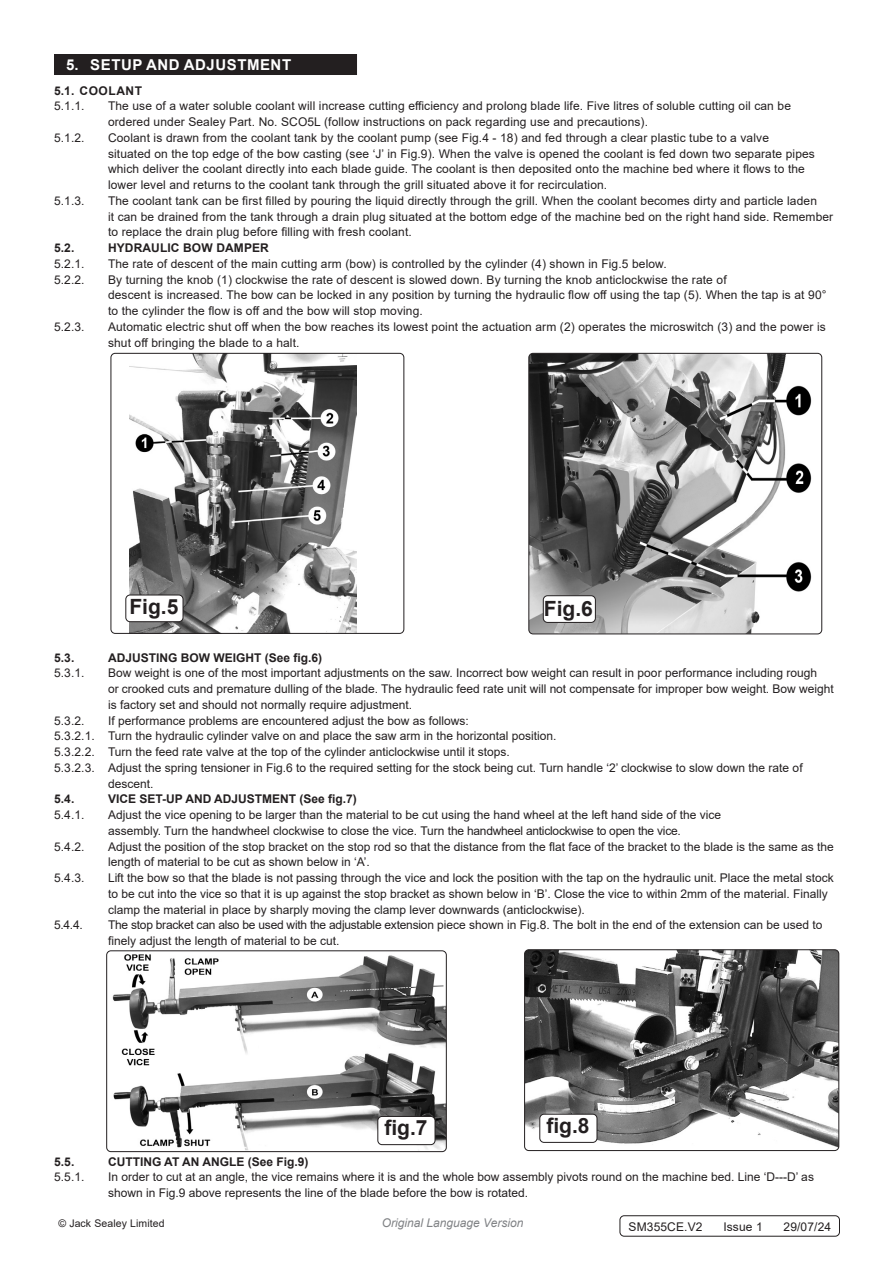
<style>
.page{position:relative;width:893px;height:1263px;background:#fff}
.page>*{position:absolute;margin:0;border:0;box-sizing:border-box;transform-origin:0 0}
.t1{font:700 21px "Arial";color:#231f20}
.t2{font:700 15px "Arial";letter-spacing:.035em;color:#fff}
.Body{font:12px/15.8px "Arial";color:#231f20}
.t3{font:700 12px "Arial";color:#231f20}
.Body__Footer{font:12px "Arial";letter-spacing:.01em;color:#231f20}
.t4{font:italic 12px "Arial";color:#808285}
.t5{font:700 12px "Arial";letter-spacing:.045em;color:#231f20}
.Body__Justified__7pt{font:10.5px "Arial";letter-spacing:.01em;color:#231f20}
</style>
<div class="page">
<img style="left:130px;top:355px;width:227px;height:277px">
<div style="left:111px;top:353px;width:293px;height:281px;border:1px solid #231f20;border-radius:4px"></div>
<img style="left:530px;top:353px;width:292px;height:281px">
<div style="left:528px;top:353px;width:294px;height:281px;border:1px solid #231f20;border-radius:4px"></div>
<div style="left:543px;top:596px;width:52px;height:26px;background:#fff;border-radius:4px"></div>
<div style="left:543px;top:595px;width:53px;height:28px;border:1px solid #231f20;border-radius:4px"></div>
<div style="left:126px;top:595px;width:57px;height:27px;background:#fff;border-radius:4px"></div>
<div style="left:125px;top:595px;width:58px;height:27px;border:1px solid #231f20;border-radius:4px"></div>
<div style="left:54px;top:54px;width:303px;height:21px;background:#231f20"></div>
<img style="left:108px;top:952px;width:337px;height:198px">
<div style="left:106px;top:950px;width:341px;height:202px;border:1px solid #231f20;border-radius:4px"></div>
<img style="left:526px;top:951px;width:313px;height:199px">
<div style="left:524px;top:949px;width:315px;height:202px;border:1px solid #231f20;border-radius:4px"></div>
<div style="left:378px;top:1116px;width:57px;height:28px;background:#fff;border-radius:4px"></div>
<div style="left:377px;top:1116px;width:58px;height:29px;border:1px solid #231f20;border-radius:4px"></div>
<div style="left:540px;top:1114px;width:57px;height:28px;background:#fff;border-radius:4px"></div>
<div style="left:539px;top:1114px;width:58px;height:29px;border:1px solid #231f20;border-radius:4px"></div>
<div style="left:620px;top:1215px;width:220px;height:21px;border:1px solid #231f20;border-radius:4px"></div>
<p class="t2" style="left:66px;top:54px;width:226px">5. SETUP AND ADJUSTMENT</p>
<p class="t5" style="left:54px;top:82px;width:90px">5.1. COOLANT</p>
<p class="Body" style="left:54px;top:98px;width:32px">5.1.1.</p>
<p class="Body" style="left:108px;top:98px;width:684px">The use of a water soluble coolant will increase cutting efficiency and prolong blade life. Five litres of soluble cutting oil can be ordered under Sealey Part. No. SCO5L (follow instructions on pack regarding use and precautions).</p>
<p class="Body" style="left:54px;top:130px;width:32px">5.1.2.</p>
<p class="Body" style="left:108px;top:130px;width:708px">Coolant is drawn from the coolant tank by the coolant pump (see Fig.4 - 18) and fed through a clear plastic tube to a valve<br>situated on the top edge of the bow casting (see ‘J’ in Fig.9). When the valve is opened the coolant is fed down two separate pipes which deliver the coolant directly into each blade guide. The coolant is then deposited onto the machine bed where it flows to the lower level and returns to the coolant tank through the grill situated above it for recirculation.</p>
<p class="Body" style="left:54px;top:193px;width:32px">5.1.3.</p>
<p class="Body" style="left:108px;top:193px;width:727px">The coolant tank can be first filled by pouring the liquid directly through the grill. When the coolant becomes dirty and particle laden<br>it can be drained from the tank through a drain plug situated at the bottom edge of the machine bed on the right hand side. Remember to replace the drain plug before filling with fresh coolant.</p>
<p class="t3" style="left:54px;top:239px;width:22px">5.2.</p>
<p class="t3" style="left:108px;top:239px;width:162px">HYDRAULIC BOW DAMPER</p>
<p class="Body" style="left:54px;top:256px;width:32px">5.2.1.</p>
<p class="Body" style="left:108px;top:256px;width:560px">The rate of descent of the main cutting arm (bow) is controlled by the cylinder (4) shown in Fig.5 below.</p>
<p class="Body" style="left:54px;top:271px;width:32px">5.2.2.</p>
<p class="Body" style="left:108px;top:271px;width:620px">By turning the knob (1) clockwise the rate of descent is slowed down. By turning the knob anticlockwise the rate of</p>
<p class="Body" style="left:108px;top:287px;width:720px">descent is increased. The bow can be locked in any position by turning the hydraulic flow off using the tap (5). When the tap is at 90° to the cylinder the flow is off and the bow will stop moving.</p>
<p class="Body" style="left:54px;top:319px;width:32px">5.2.3.</p>
<p class="Body" style="left:108px;top:319px;width:719px">Automatic electric shut off when the bow reaches its lowest point the actuation arm (2) operates the microswitch (3) and the power is shut off bringing the blade to a halt.</p>
<p class="t1" style="left:129px;top:591px;width:51px">Fig.5</p>
<p class="t1" style="left:544px;top:594px;width:51px">Fig.6</p>
<p class="t3" style="left:54px;top:649px;width:22px">5.3.</p>
<p class="t3" style="left:108px;top:649px;width:216px">ADJUSTING BOW WEIGHT (See fig.6)</p>
<p class="Body" style="left:54px;top:665px;width:32px">5.3.1.</p>
<p class="Body" style="left:108px;top:665px;width:727px">Bow weight is one of the most important adjustments on the saw. Incorrect bow weight can result in poor performance including rough<br>or crooked cuts and premature dulling of the blade. The hydraulic feed rate unit will not compensate for improper bow weight. Bow weight is factory set and should not normally require adjustment.</p>
<p class="Body" style="left:54px;top:712px;width:32px">5.3.2.</p>
<p class="Body" style="left:108px;top:712px;width:362px">If performance problems are encountered adjust the bow as follows:</p>
<p class="Body" style="left:54px;top:728px;width:504px">5.3.2.1. Turn the hydraulic cylinder valve on and place the saw arm in the horizontal position.</p>
<p class="Body" style="left:54px;top:744px;width:457px">5.3.2.2. Turn the feed rate valve at the top of the cylinder anticlockwise until it stops.</p>
<p class="Body" style="left:108px;top:760px;width:696px;text-indent:-54px">5.3.2.3. Adjust the spring tensioner in Fig.6 to the required setting for the stock being cut. Turn handle ‘2’ clockwise to slow down the rate of descent.</p>
<p class="t3" style="left:54px;top:791px;width:22px">5.4.</p>
<p class="t3" style="left:108px;top:791px;width:250px">VICE SET-UP AND ADJUSTMENT (See fig.7)</p>
<p class="Body" style="left:54px;top:807px;width:32px">5.4.1.</p>
<p class="Body" style="left:108px;top:807px;width:615px">Adjust the vice opening to be larger than the material to be cut using the hand wheel at the left hand side of the vice assembly. Turn the handwheel clockwise to close the vice. Turn the handwheel anticlockwise to open the vice.</p>
<p class="Body" style="left:54px;top:838px;width:32px">5.4.2.</p>
<p class="Body" style="left:108px;top:838px;width:727px">Adjust the position of the stop bracket on the stop rod so that the distance from the flat face of the bracket to the blade is the same as the length of material to be cut as shown below in ‘A’.</p>
<p class="Body" style="left:54px;top:870px;width:32px">5.4.3.</p>
<p class="Body" style="left:108px;top:870px;width:727px">Lift the bow so that the blade is not passing through the vice and lock the position with the tap on the hydraulic unit. Place the metal stock to be cut into the vice so that it is up against the stop bracket as shown below in ‘B’. Close the vice to within 2mm of the material. Finally clamp the material in place by sharply moving the clamp lever downwards (anticlockwise).</p>
<p class="Body" style="left:54px;top:917px;width:30px">5.4.4.</p>
<p class="Body" style="left:108px;top:917px;width:716px">The stop bracket can also be used with the adjustable extension piece shown in Fig.8. The bolt in the end of the extension can be used to finely adjust the length of material to be cut.</p>
<p class="t1" style="left:384px;top:1113px;width:45px">fig.7</p>
<p class="t1" style="left:546px;top:1111px;width:45px">fig.8</p>
<p class="t3" style="left:54px;top:1153px;width:22px">5.5.</p>
<p class="t3" style="left:108px;top:1153px;width:202px">CUTTING AT AN ANGLE (See Fig.9)</p>
<p class="Body" style="left:54px;top:1169px;width:32px">5.5.1.</p>
<p class="Body" style="left:108px;top:1169px;width:707px">In order to cut at an angle, the vice remains where it is and the whole bow assembly pivots round on the machine bed. Line ‘D---D’ as shown in Fig.9 above represents the line of the blade before the bow is rotated.</p>
<p class="Body__Justified__7pt" style="left:58px;top:1216px;width:108px">© Jack Sealey Limited</p>
<p class="t4" style="left:382px;top:1215px;width:143px">Original Language Version</p>
<p class="Body__Footer" style="left:628px;top:1218px;width:75px">SM355CE.V2</p>
<p class="Body__Footer" style="left:723px;top:1218px;width:41px">Issue 1</p>
<p class="Body__Footer" style="left:784px;top:1218px;width:49px">29/07/24</p>
</div>
